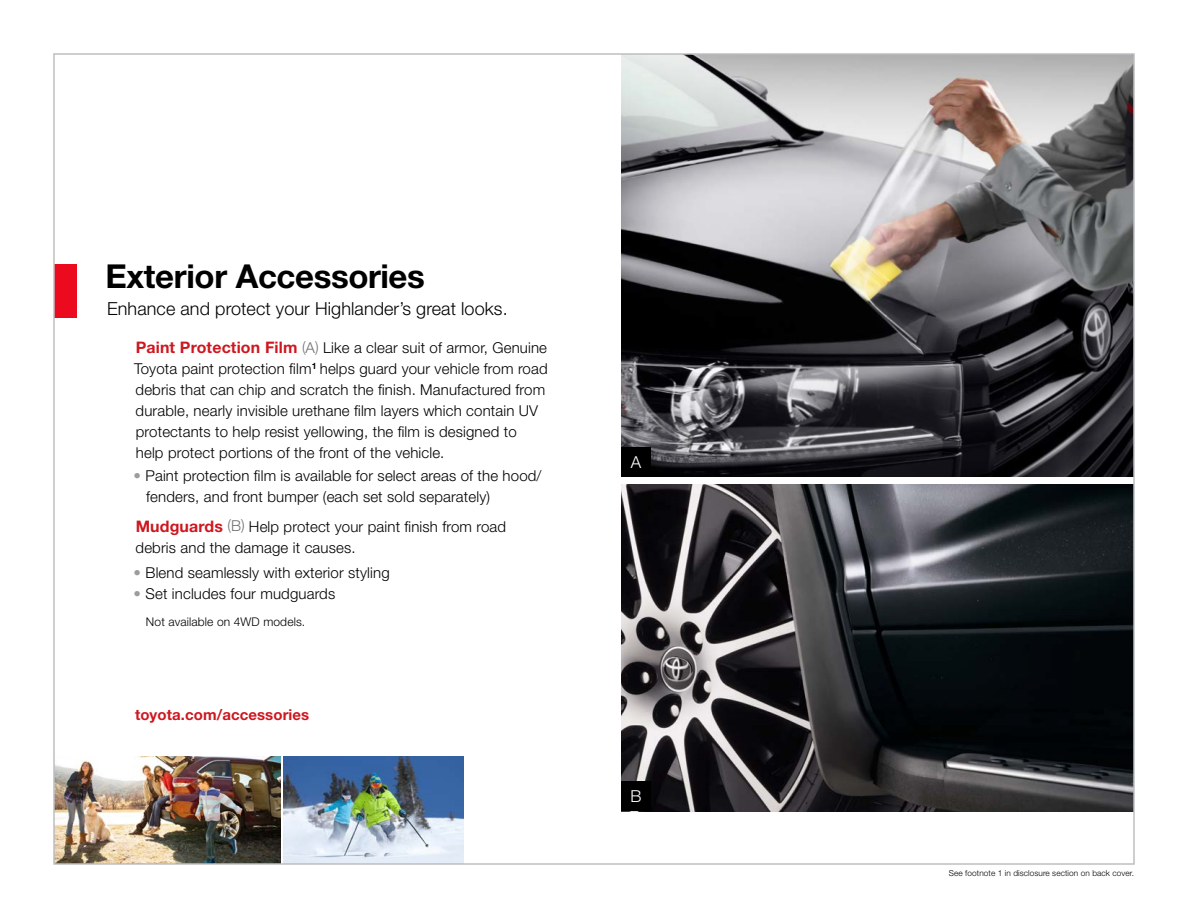
<style>
.page{position:relative;width:1188px;height:918px;background:#fff}
.page>*{position:absolute;margin:0;border:0;box-sizing:border-box;transform-origin:0 0}
.t1{font:700 33px "Helvetica Neue LT Std";letter-spacing:-.01em;color:#000}
.t2{font:300 18px "Helvetica Neue LT Std";letter-spacing:.005em;color:#000}
.t3{font:300 16.5px "Helvetica Neue LT Std";color:#fff}
.t4{font:300 15px/21px "Helvetica Neue LT Std";letter-spacing:.01em;color:#000}
.t5{font:700 15px "Helvetica Neue LT Std";letter-spacing:.005em;color:#ce171f}
.t6{font:300 12px "Helvetica Neue LT Std";letter-spacing:.01em;color:#000}
.t7{font:300 8.25px "Helvetica Neue LT Std";letter-spacing:.01em;color:#000}
.s1{font-weight:700;font-size:15.9px;color:#ce171f}
.s2{color:#717073}
.s3{color:#9c9b9d}
</style>
<div class="page">
<img style="left:284px;top:756px;width:180px;height:106px">
<img style="left:56px;top:756px;width:224px;height:106px">
<img style="left:621px;top:56px;width:511px;height:421px">
<img style="left:621px;top:484px;width:511px;height:328px">
<div style="left:621px;top:447px;width:30px;height:30px;background:#000"></div>
<div style="left:621px;top:782px;width:30px;height:30px;background:#000"></div>
<div style="left:54px;top:264px;width:22px;height:54px;background:#eb0a1e"></div>
<h1 class="t1" style="left:106px;top:255px;width:321px">Exterior Accessories</h1>
<p class="t2" style="left:107px;top:297px;width:402px">Enhance and protect your Highlander’s great looks.</p>
<p class="t4" style="left:134px;top:337px;width:415px"><span class="s1">Paint Protection Film</span> <span class="s2">(A)</span> Like a clear suit of armor, Genuine Toyota paint protection film<sup>1</sup> helps guard your vehicle from road debris that can chip and scratch the finish. Manufactured from durable, nearly invisible urethane film layers which contain UV protectants to help resist yellowing, the film is designed to<br>help protect portions of the front of the vehicle.</p>
<p class="t4" style="left:146px;top:465px;width:397px;text-indent:-13px"><span class="s3">•</span> Paint protection film is available for select areas of the hood/ fenders, and front bumper (each set sold separately)</p>
<p class="t4" style="left:136px;top:516px;width:372px"><span class="s1">Mudguards</span> <span class="s2">(B)</span> Help protect your paint finish from road debris and the damage it causes.</p>
<p class="t4" style="left:134px;top:562px;width:258px"><span class="s3">•</span> Blend seamlessly with exterior styling</p>
<p class="t4" style="left:134px;top:583px;width:203px"><span class="s3">•</span> Set includes four mudguards</p>
<p class="t6" style="left:146px;top:615px;width:161px">Not available on 4WD models.</p>
<p class="t5" style="left:135px;top:705px;width:176px">toyota.com/accessories</p>
<p class="t3" style="left:631px;top:452px;width:12px">A</p>
<p class="t3" style="left:630px;top:786px;width:13px">B</p>
<p class="t7" style="left:949px;top:868px;width:187px">See footnote 1 in disclosure section on back cover.</p>
</div>
